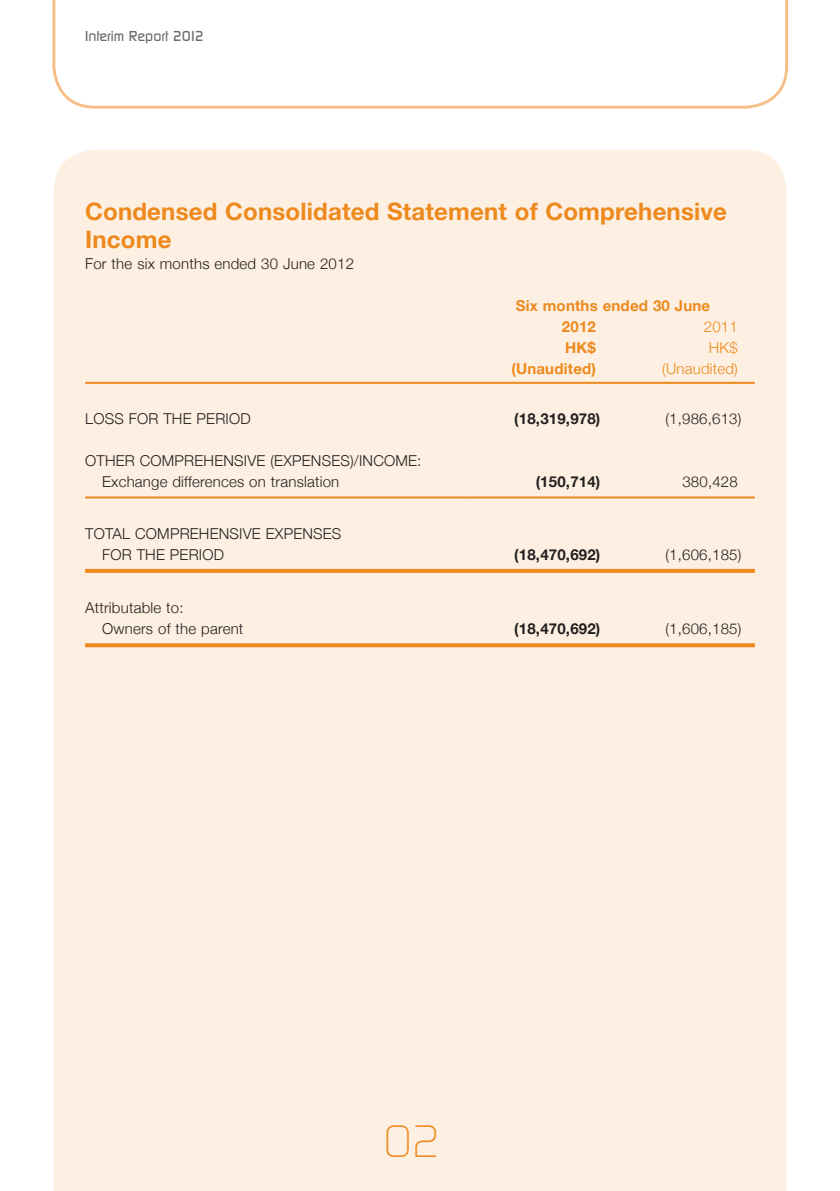
<style>
.page{position:relative;width:840px;height:1191px;background:#fff}
.page>*{position:absolute;margin:0;border:0;box-sizing:border-box;transform-origin:0 0}
.t1{font:300 44px "Dicot";color:#ed891d}
.Heading_1{font:700 24px/28px "Helvetica Neue";letter-spacing:.01em;color:#ed891d}
.Body_Text{font:300 15px/21px "Helvetica Neue";letter-spacing:.015em;color:#231f20}
.Body_Text-2{font:700 15px "Helvetica Neue";letter-spacing:.015em;color:#231f20}
.Body_Text-3{font:700 15px "Helvetica Neue";letter-spacing:.015em;color:#ed891d}
.Body_Text-4{font:300 15px "Helvetica Neue";letter-spacing:.015em;color:#ed891d}
.Body_Text-5{font:500 14px "Dicot";color:#6c6d70}
</style>
<div class="page">
<div style="left:54px;top:150px;width:732px;height:1041px;background:#fdf0e2"></div>
<svg style="left:52px;top:0;width:735px;height:109px"></svg>
<hr style="left:85px;top:382px;width:386px;height:2px;background:#ed891d">
<hr style="left:471px;top:382px;width:141px;height:2px;background:#ed891d">
<hr style="left:612px;top:382px;width:142px;height:2px;background:#ed891d">
<hr style="left:85px;top:496px;width:386px;height:2px;background:#ed891d">
<hr style="left:471px;top:496px;width:141px;height:2px;background:#ed891d">
<hr style="left:612px;top:496px;width:142px;height:2px;background:#ed891d">
<svg style="left:85px;top:569px;width:386px;height:4px;background:#ed8b22"></svg>
<svg style="left:471px;top:569px;width:141px;height:4px"></svg>
<svg style="left:612px;top:569px;width:142px;height:4px"></svg>
<svg style="left:85px;top:643px;width:386px;height:4px;background:#ee8f29"></svg>
<svg style="left:471px;top:643px;width:141px;height:4px"></svg>
<svg style="left:612px;top:643px;width:142px;height:4px"></svg>
<p class="Body_Text-5" style="left:85px;top:29px;width:120px">Interim Report 2012</p>
<p class="Heading_1" style="left:85px;top:197px;width:643px">Condensed Consolidated Statement of Comprehensive<br>Income</p>
<p class="Body_Text" style="left:85px;top:253px;width:270px">For the six months ended 30 June 2012</p>
<p class="Body_Text-3" style="left:515px;top:296px;width:196px">Six months ended 30 June</p>
<p class="Body_Text-3" style="left:561px;top:317px;width:35px">2012</p>
<p class="Body_Text-4" style="left:703px;top:317px;width:35px">2011</p>
<p class="Body_Text-3" style="left:565px;top:338px;width:32px">HK$</p>
<p class="Body_Text-4" style="left:708px;top:338px;width:31px">HK$</p>
<p class="Body_Text-3" style="left:511px;top:359px;width:86px">(Unaudited)</p>
<p class="Body_Text-4" style="left:661px;top:359px;width:77px">(Unaudited)</p>
<p class="Body_Text" style="left:85px;top:408px;width:167px">LOSS FOR THE PERIOD</p>
<p class="Body_Text-2" style="left:514px;top:409px;width:88px">(18,319,978)</p>
<p class="Body_Text" style="left:665px;top:408px;width:77px">(1,986,613)</p>
<p class="Body_Text" style="left:85px;top:450px;width:337px">OTHER COMPREHENSIVE (EXPENSES)/INCOME:</p>
<p class="Body_Text" style="left:102px;top:471px;width:238px">Exchange differences on translation</p>
<p class="Body_Text-2" style="left:535px;top:472px;width:66px">(150,714)</p>
<p class="Body_Text" style="left:682px;top:471px;width:57px">380,428</p>
<p class="Body_Text" style="left:102px;top:522px;width:241px;text-indent:-17px">TOTAL COMPREHENSIVE EXPENSES<br>FOR THE PERIOD</p>
<p class="Body_Text-2" style="left:514px;top:545px;width:88px">(18,470,692)</p>
<p class="Body_Text" style="left:665px;top:543px;width:77px">(1,606,185)</p>
<p class="Body_Text" style="left:85px;top:597px;width:100px">Attributable to:</p>
<p class="Body_Text" style="left:102px;top:618px;width:143px">Owners of the parent</p>
<p class="Body_Text-2" style="left:514px;top:619px;width:88px">(18,470,692)</p>
<p class="Body_Text" style="left:665px;top:618px;width:77px">(1,606,185)</p>
<p class="t1" style="left:383px;top:1120px;width:59px">02</p>
</div>
